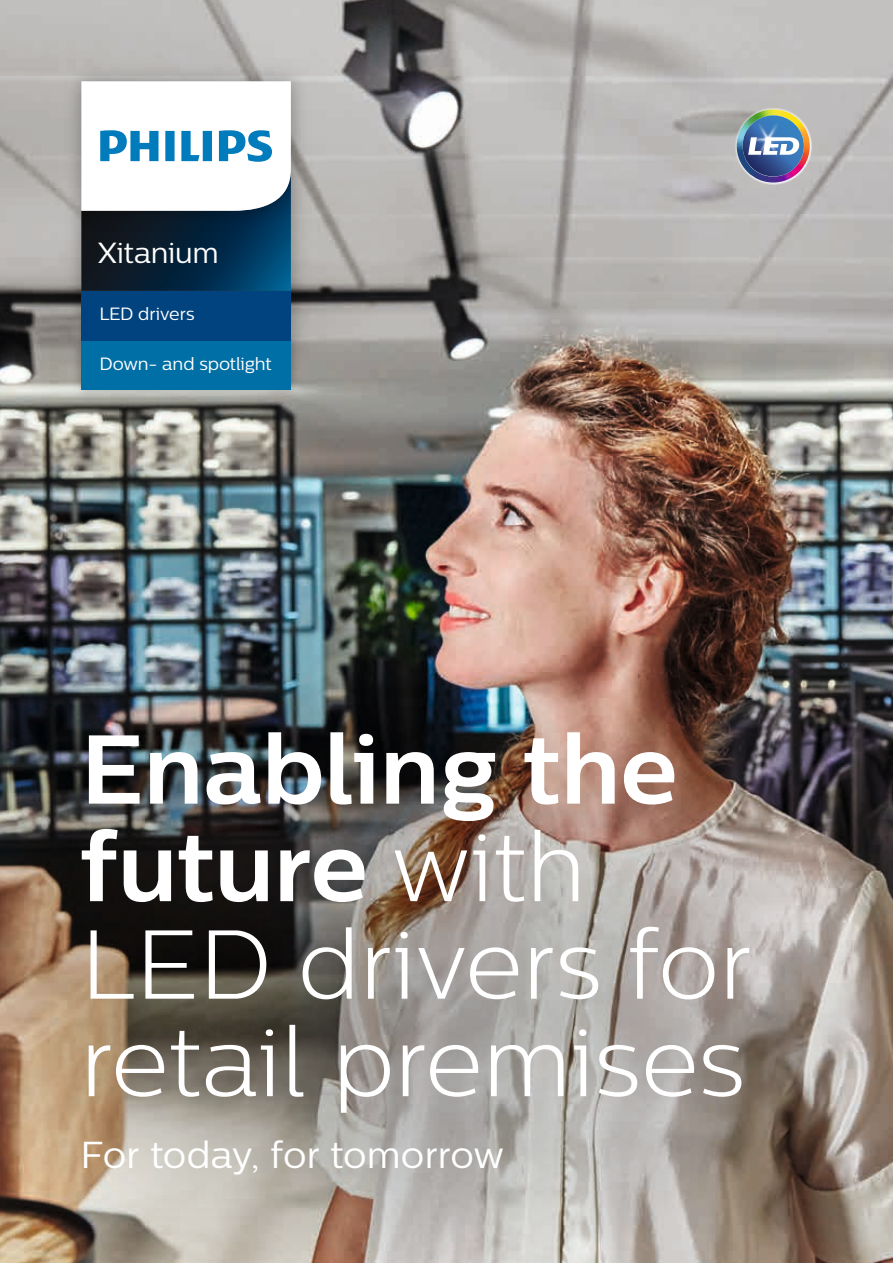
<style>
.page{position:relative;width:893px;height:1263px;background:#fff}
.page>*{position:absolute;margin:0;border:0;box-sizing:border-box;transform-origin:0 0}
.t1{font:300 97.5px/97.5px "Centrale Sans";color:#fff}
.t2{font:37.5px "Centrale Sans";color:#fff}
.t3{font:29.1px "Centrale Sans";letter-spacing:-.01em;color:#fff}
.t4{font:17.7px "Centrale Sans";letter-spacing:-.01em;color:#fff}
.s1{font-weight:700}
</style>
<div class="page">
<img style="left:0;top:0;width:893px;height:1263px">
<img style="left:56px;top:236px;width:260px;height:30px">
<img style="left:56px;top:266px;width:260px;height:99px">
<div style="left:81px;top:291px;width:210px;height:49px;background:#00437e"></div>
<img style="left:67px;top:326px;width:238px;height:78px">
<div style="left:81px;top:340px;width:210px;height:50px;background:#006fa5"></div>
<img style="left:56px;top:56px;width:260px;height:180px">
<svg style="left:81px;top:81px;width:210px;height:210px"></svg>
<svg style="left:734px;top:107px;width:78px;height:78px"></svg>
<img style="left:737px;top:109px;width:71px;height:74px">
<img style="left:0;top:702px;width:850px;height:561px">
<p class="t3" style="left:98px;top:236px;width:122px">Xitanium</p>
<p class="t4" style="left:99px;top:304px;width:97px">LED drivers</p>
<p class="t4" style="left:99px;top:354px;width:174px">Down- and spotlight</p>
<p class="t1" style="left:80px;top:720px;width:673px"><span class="s1">Enabling the future</span> with<br>LED drivers for retail premises</p>
<p class="t2" style="left:80px;top:1133px;width:425px">For today, for tomorrow</p>
</div>
